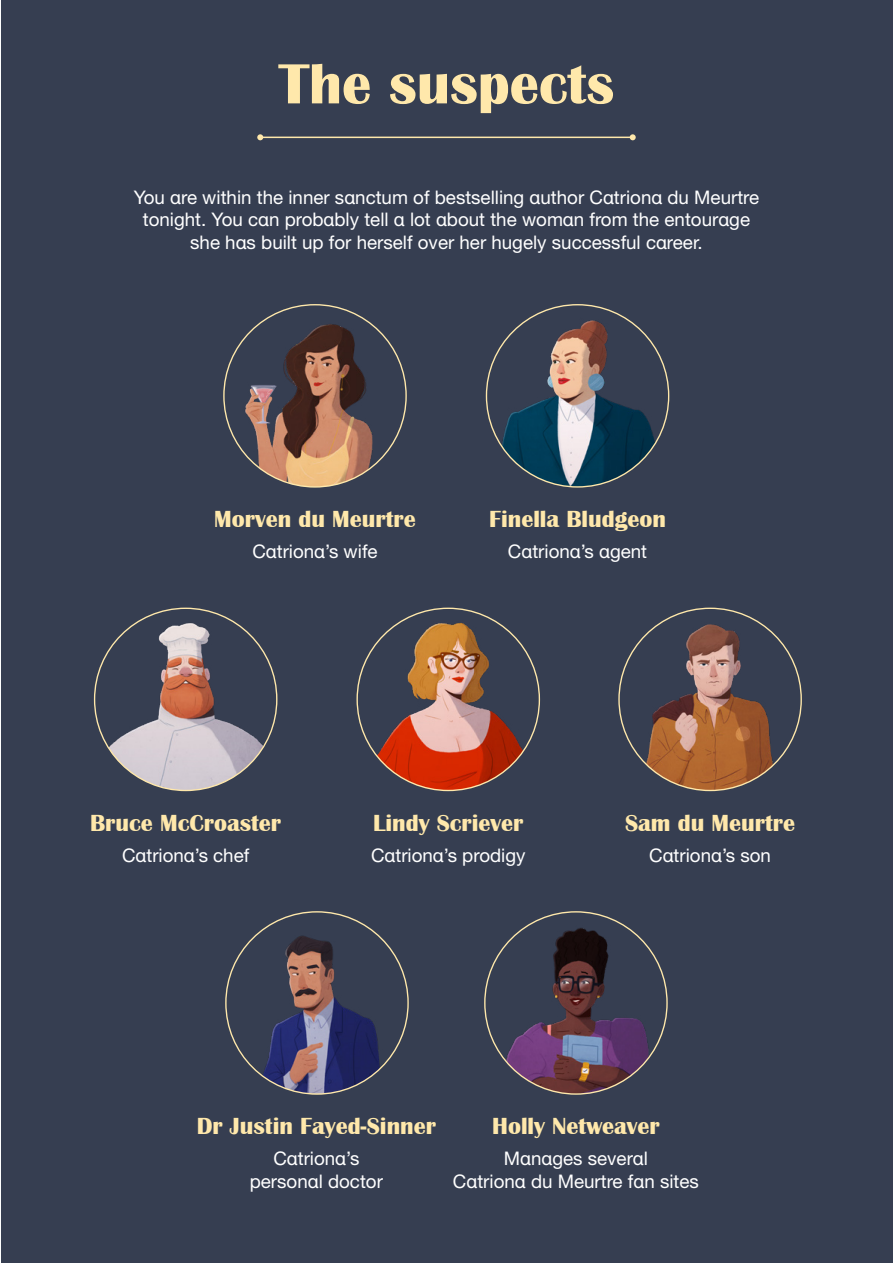
<style>
.page{position:relative;width:893px;height:1263px;background:#fff}
.page>*{position:absolute;margin:0;border:0;box-sizing:border-box;transform-origin:0 0}
.t1{font:700 58.5px "Britannic";color:#ffe8ab}
.t2{font:700 24px "Britannic";color:#ffe8ab}
.t3{font:18.75px/22.5px "Helvetica Neue Alta LT Std";color:#fff;text-align:center}
</style>
<div class="page">
<div style="left:1px;top:0;width:891px;height:1263px;background:#363e51"></div>
<hr style="left:260px;top:137px;width:373px;height:1px;background:#ffe8ab">
<svg style="left:257px;top:134px;width:6px;height:6px"></svg>
<svg style="left:630px;top:134px;width:6px;height:6px"></svg>
<img style="left:230px;top:317px;width:170px;height:169px">
<img style="left:234px;top:929px;width:166px;height:164px">
<img style="left:99px;top:617px;width:174px;height:173px">
<img style="left:358px;top:614px;width:181px;height:176px">
<img style="left:490px;top:311px;width:175px;height:175px">
<img style="left:491px;top:924px;width:170px;height:169px">
<img style="left:622px;top:615px;width:176px;height:175px">
<h1 class="t1" style="left:279px;top:51px;width:337px">The suspects</h1>
<p class="t3" style="left:134px;top:185px;width:627px">You are within the inner sanctum of bestselling author Catriona du Meurtre tonight. You can probably tell a lot about the woman from the entourage she has built up for herself over her hugely successful career.</p>
<p class="t2" style="left:214px;top:506px;width:203px">Morven du Meurtre</p>
<p class="t3" style="left:252px;top:540px;width:127px">Catriona’s wife</p>
<p class="t2" style="left:489px;top:506px;width:178px">Finella Bludgeon</p>
<p class="t3" style="left:508px;top:540px;width:141px">Catriona’s agent</p>
<p class="t2" style="left:90px;top:809px;width:193px">Bruce McCroaster</p>
<p class="t3" style="left:122px;top:844px;width:129px">Catriona’s chef</p>
<p class="t2" style="left:373px;top:809px;width:152px">Lindy Scriever</p>
<p class="t3" style="left:371px;top:844px;width:156px">Catriona’s prodigy</p>
<p class="t2" style="left:625px;top:809px;width:172px">Sam du Meurtre</p>
<p class="t3" style="left:649px;top:844px;width:123px">Catriona’s son</p>
<p class="t2" style="left:197px;top:1113px;width:241px">Dr Justin Fayed-Sinner</p>
<p class="t3" style="left:250px;top:1147px;width:135px">Catriona’s personal doctor</p>
<p class="t2" style="left:492px;top:1113px;width:169px">Holly Netweaver</p>
<p class="t3" style="left:453px;top:1147px;width:247px">Manages several<br>Catriona du Meurtre fan sites</p>
</div>
